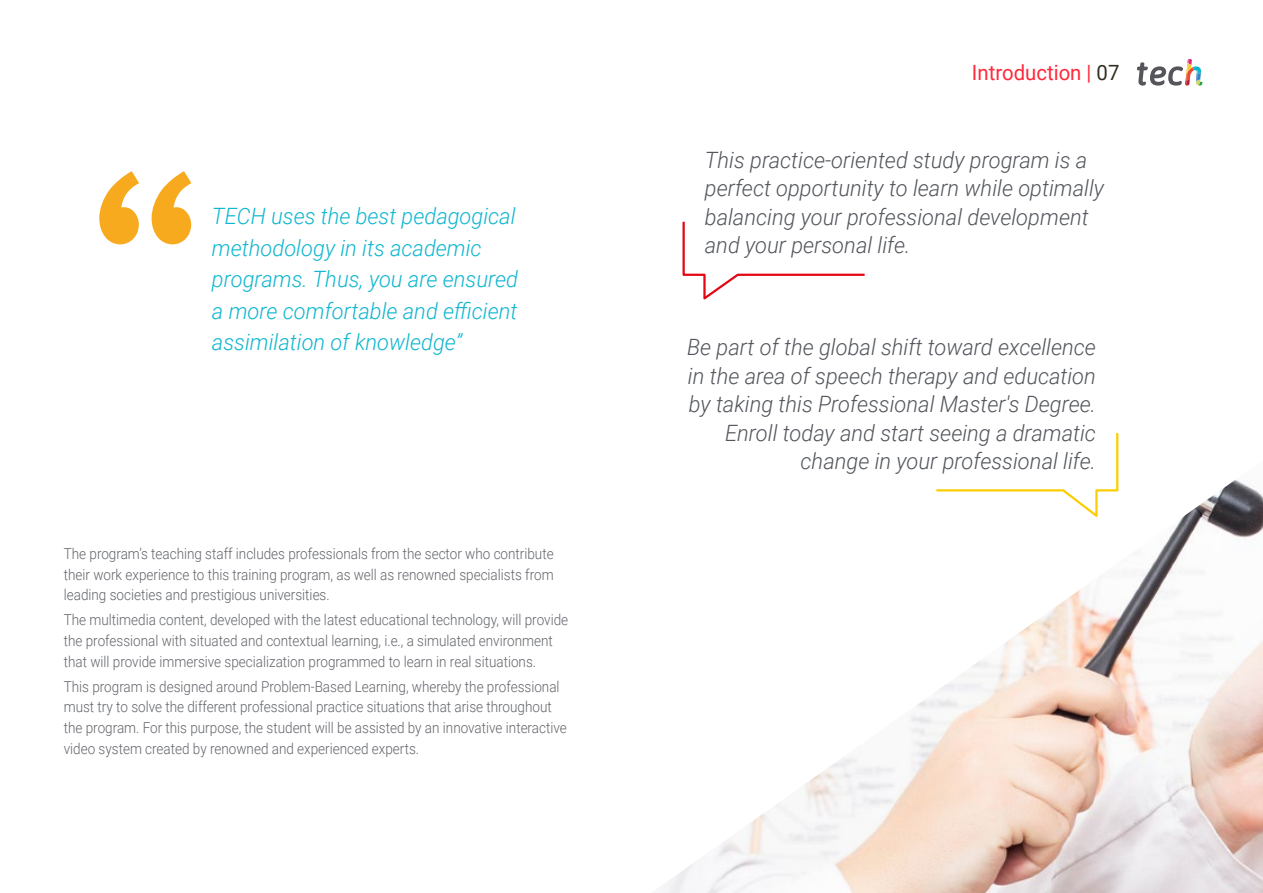
<style>
.page{position:relative;width:1263px;height:893px;background:#fff}
.page>*{position:absolute;margin:0;border:0;box-sizing:border-box;transform-origin:0 0}
.t1{font:italic 300 22.5px/28.5px "Roboto";color:#52555b;text-align:right}
.t2{font:italic 300 22.5px/31.5px "Roboto";color:#0fb6cf}
.t3{font:21px "Roboto";color:#ff293a}
.t4{font:300 15px/20.7px "Roboto";color:#61646a;scale:.9 1}
.s1{color:#312e20}
</style>
<div class="page">
<svg style="left:99px;top:171px;width:92px;height:73px"></svg>
<svg style="left:1116px;top:433px;width:3px;height:27px"></svg>
<svg style="left:682px;top:221px;width:183px;height:79px"></svg>
<svg style="left:1137px;top:59px;width:65px;height:27px"></svg>
<img style="left:664px;top:460px;width:599px;height:433px">
<h1 class="t2" style="left:212px;top:200px;width:308px">TECH uses the best pedagogical methodology in its academic programs. Thus, you are ensured a more comfortable and efficient assimilation of knowledge”</h1>
<p class="t4" style="left:64px;top:543px;width:546px;text-align:justify">The program’s teaching staff includes professionals from the sector who contribute their work experience to this training program, as well as renowned specialists from leading societies and prestigious universities.</p>
<p class="t4" style="left:64px;top:609px;width:562px">The multimedia content, developed with the latest educational technology, will provide the professional with situated and contextual learning, i.e., a simulated environment that will provide immersive specialization programmed to learn in real situations.</p>
<p class="t4" style="left:64px;top:675px;width:560px">This program is designed around Problem-Based Learning, whereby the professional must try to solve the different professional practice situations that arise throughout the program. For this purpose, the student will be assisted by an innovative interactive video system created by renowned and experienced experts.</p>
<h2 class="t3" style="left:972px;top:57px;width:149px">Introduction | <span class="s1">07</span></h2>
<h1 class="t1" style="left:705px;top:145px;width:401px;text-align:left">This practice-oriented study program is a perfect opportunity to learn while optimally balancing your professional development and your personal life.</h1>
<h1 class="t1" style="left:687px;top:332px;width:410px">Be part of the global shift toward excellence in the area of speech therapy and education by taking this Professional Master's Degree.<br>Enroll today and start seeing a dramatic change in your professional life.</h1>
</div>
